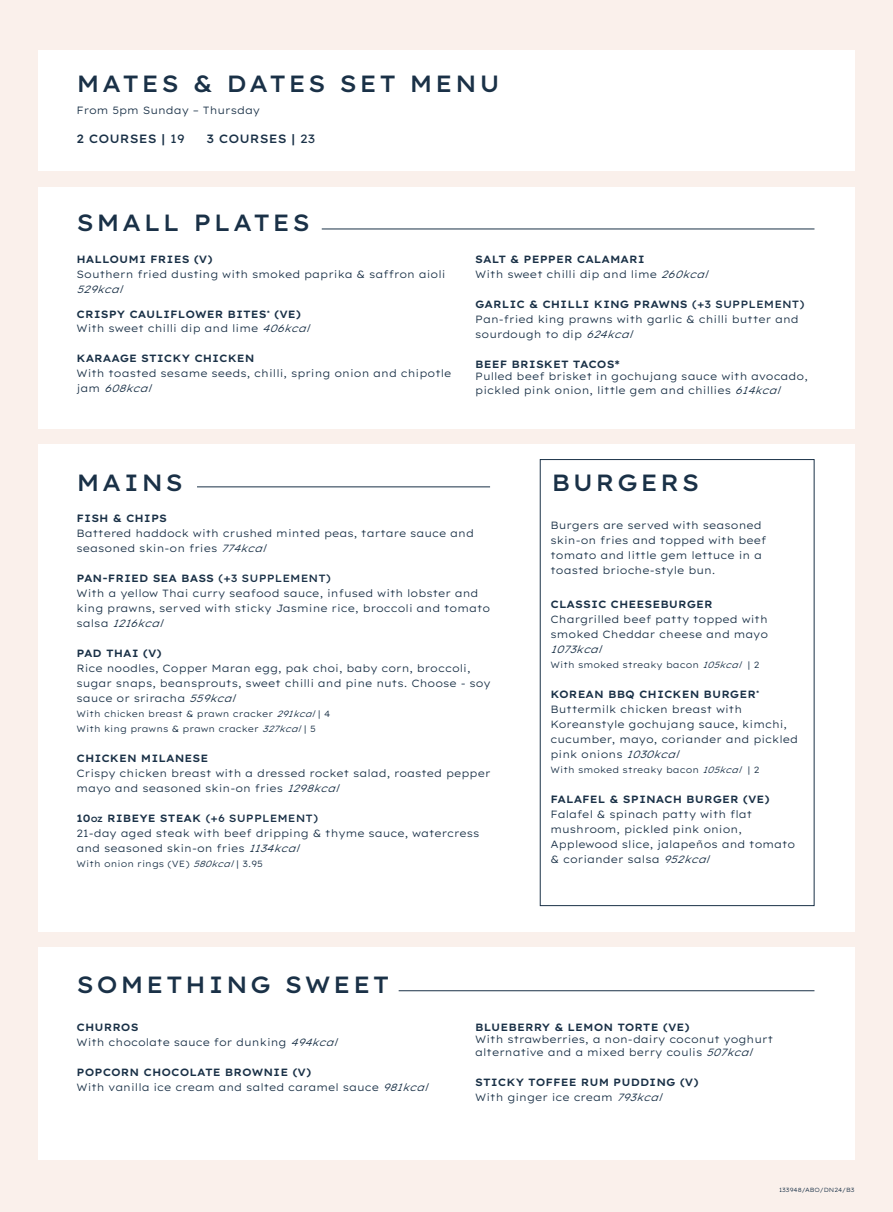
<style>
.page{position:relative;width:893px;height:1212px;background:#faf0eb}
.page>*{position:absolute;margin:0;border:0;box-sizing:border-box;transform-origin:0 0}
.t1{font:23.4px "Lexend Exa";letter-spacing:.1em;color:#1a3147}
.t2{font:12px "Lexend Exa";color:#1a3147}
.t3{font:300 10.5px/15px "Lexend Exa";color:#1a3147}
.t4{font:10.5px/13.5px "Lexend Exa";color:#1a3147}
.t5{font:italic 300 10.5px "Lexend Exa";color:#1a3147}
.t6{font:300 9px/15px "Lexend Exa";color:#1a3147}
.t7{font:300 6px "Lexend Exa";color:#1a3147}
.s1{font-weight:300}
.s2{font-weight:300;font-style:italic}
.s3{font-style:italic}
.s4{font-weight:400}
.s5{font-weight:400;font-size:7.5px}
</style>
<div class="page">
<div style="left:38px;top:947px;width:817px;height:213px;background:#fff"></div>
<div style="left:38px;top:444px;width:817px;height:487px;background:#fff"></div>
<div style="left:38px;top:187px;width:817px;height:241px;background:#fff"></div>
<div style="left:38px;top:50px;width:817px;height:121px;background:#fff"></div>
<div style="left:540px;top:459px;width:274px;height:447px;border:1px solid #1a3147"></div>
<hr style="left:322px;top:229px;width:492px;height:1px;background:#1a3147">
<hr style="left:197px;top:487px;width:293px;height:1px;background:#1a3147">
<hr style="left:399px;top:990px;width:415px;height:1px;background:#1a3147">
<h1 class="t1" style="left:77px;top:65px;width:425px">MATES &amp; DATES SET MENU</h1>
<p class="t3" style="left:77px;top:102px;width:185px">From 5pm Sunday – Thursday</p>
<p class="t2" style="left:77px;top:130px;width:110px">2 COURSES | 19</p>
<p class="t2" style="left:206px;top:130px;width:110px">3 COURSES | 23</p>
<h1 class="t1" style="left:77px;top:205px;width:235px">SMALL PLATES</h1>
<p class="t4" style="left:77px;top:251px;width:138px">HALLOUMI FRIES (V)</p>
<p class="t3" style="left:77px;top:266px;width:371px">Southern fried dusting with smoked paprika &amp; saffron aioli</p>
<p class="t5" style="left:77px;top:281px;width:52px">529kcal</p>
<p class="t4" style="left:77px;top:307px;width:239px">CRISPY CAULIFLOWER BITES<sup>*</sup> (VE)<br><span class="s1">With sweet chilli dip and lime</span> <span class="s2">406kcal</span></p>
<p class="t4" style="left:77px;top:350px;width:180px">KARAAGE STICKY CHICKEN</p>
<p class="t3" style="left:77px;top:365px;width:376px">With toasted sesame seeds, chilli, spring onion and chipotle j a m <span class="s3">608kcal</span></p>
<p class="t3" style="left:475px;top:251px;width:239px"><span class="s4">SALT &amp; PEPPER CALAMARI<br></span>With sweet chilli dip and lime <span class="s3">260kcal</span></p>
<p class="t4" style="left:475px;top:296px;width:331px">GARLIC &amp; CHILLI KING PRAWNS (+3 SUPPLEMENT)</p>
<p class="t3" style="left:475px;top:311px;width:325px">Pan-fried king prawns with garlic &amp; chilli butter and sourdough to dip <span class="s3">624kcal</span></p>
<p class="t4" style="left:475px;top:356px;width:146px">BEEF BRISKET TACOS*</p>
<p class="t3" style="left:475px;top:369px;width:334px;line-height:14.1px">Pulled beef brisket in gochujang sauce with avocado, pickled pink onion, little gem and chillies <span class="s3">614kcal</span></p>
<h1 class="t1" style="left:77px;top:465px;width:108px">MAINS</h1>
<h1 class="t1" style="left:551px;top:465px;width:150px">BURGERS</h1>
<p class="t4" style="left:77px;top:511px;width:92px">FISH &amp; CHIPS</p>
<p class="t3" style="left:77px;top:525px;width:399px">Battered haddock with crushed minted peas, tartare sauce and seasoned skin-on fries <span class="s3">774kcal</span></p>
<p class="t4" style="left:77px;top:571px;width:256px">PAN-FRIED SEA BASS (+3 SUPPLEMENT)</p>
<p class="t3" style="left:77px;top:585px;width:415px">With a yellow Thai curry seafood sauce, infused with lobster and king prawns, served with sticky Jasmine rice, broccoli and tomato s a l s a <span class="s3">1216kcal</span></p>
<p class="t4" style="left:77px;top:646px;width:87px">PAD THAI (V)</p>
<p class="t3" style="left:77px;top:660px;width:416px">Rice noodles, Copper Maran egg, pak choi, baby corn, broccoli, sugar snaps, beansprouts, sweet chilli and pine nuts. Choose - soy sauce or sriracha <span class="s3">559kcal</span></p>
<p class="t6" style="left:77px;top:706px;width:255px">With chicken breast &amp; prawn cracker <span class="s3">291kcal</span>| 4<br>With king prawns &amp; prawn cracker <span class="s3">327kcal</span>| 5</p>
<p class="t4" style="left:77px;top:751px;width:133px">CHICKEN MILANESE</p>
<p class="t3" style="left:77px;top:765px;width:415px">Crispy chicken breast with a dressed rocket salad, roasted pepper mayo and seasoned skin-on fries <span class="s3">1298kcal</span></p>
<p class="t3" style="left:77px;top:810px;width:404px"><span class="s4">10</span><span class="s5">OZ</span> <span class="s4">RIBEYE STEAK (+6 SUPPLEMENT)<br></span>21-day aged steak with beef dripping &amp; thyme sauce, watercress and seasoned skin-on fries <span class="s3">1134kcal</span></p>
<p class="t6" style="left:77px;top:856px;width:188px">With onion rings (VE) <span class="s3">580kcal</span>| 3.95</p>
<h1 class="t1" style="left:77px;top:966px;width:315px">SOMETHING SWEET</h1>
<p class="t3" style="left:550px;top:517px;width:217px">Burgers are served with seasoned skin-on fries and topped with beef tomato and little gem lettuce in a toasted brioche-style bun.</p>
<p class="t4" style="left:550px;top:597px;width:164px">CLASSIC CHEESEBURGER</p>
<p class="t3" style="left:550px;top:611px;width:219px">Chargrilled beef patty topped with smoked Cheddar cheese and mayo</p>
<p class="t5" style="left:550px;top:642px;width:58px">1073kcal</p>
<p class="t6" style="left:550px;top:657px;width:211px">With smoked streaky bacon <span class="s3">105kcal</span> | 2</p>
<p class="t3" style="left:550px;top:686px;width:249px"><span class="s4">KOREAN BBQ CHICKEN BURGER</span><sup>*<br></sup>Buttermilk chicken breast with<br>Koreanstyle gochujang sauce, kimchi, cucumber, mayo, coriander and pickled pink onions <span class="s3">1030kcal</span></p>
<p class="t6" style="left:550px;top:762px;width:211px">With smoked streaky bacon <span class="s3">105kcal</span> | 2</p>
<p class="t4" style="left:550px;top:792px;width:221px">FALAFEL &amp; SPINACH BURGER (VE)</p>
<p class="t3" style="left:550px;top:806px;width:246px">Falafel &amp; spinach patty with flat mushroom, pickled pink onion,<br>Applewood slice, jalapeños and tomato &amp; coriander salsa <span class="s3">952kcal</span></p>
<p class="t3" style="left:77px;top:1018px;width:267px"><span class="s4">CHURROS<br></span>With chocolate sauce for dunking <span class="s3">494kcal</span></p>
<p class="t3" style="left:77px;top:1063px;width:358px"><span class="s4">POPCORN CHOCOLATE BROWNIE (V)<br></span>With vanilla ice cream and salted caramel sauce <span class="s3">981kcal</span></p>
<p class="t4" style="left:475px;top:1019px;width:216px">BLUEBERRY &amp; LEMON TORTE (VE)</p>
<p class="t3" style="left:475px;top:1032px;width:299px;line-height:12.8px">With strawberries, a non-dairy coconut yoghurt alternative and a mixed berry coulis <span class="s3">507kcal</span></p>
<p class="t4" style="left:475px;top:1074px;width:225px;line-height:15px">STICKY TOFFEE RUM PUDDING (V)<br><span class="s1">With ginger ice cream</span> <span class="s2">793kcal</span></p>
<p class="t7" style="left:779px;top:1186px;width:77px">133948/ABO/DN24/B3</p>
</div>
